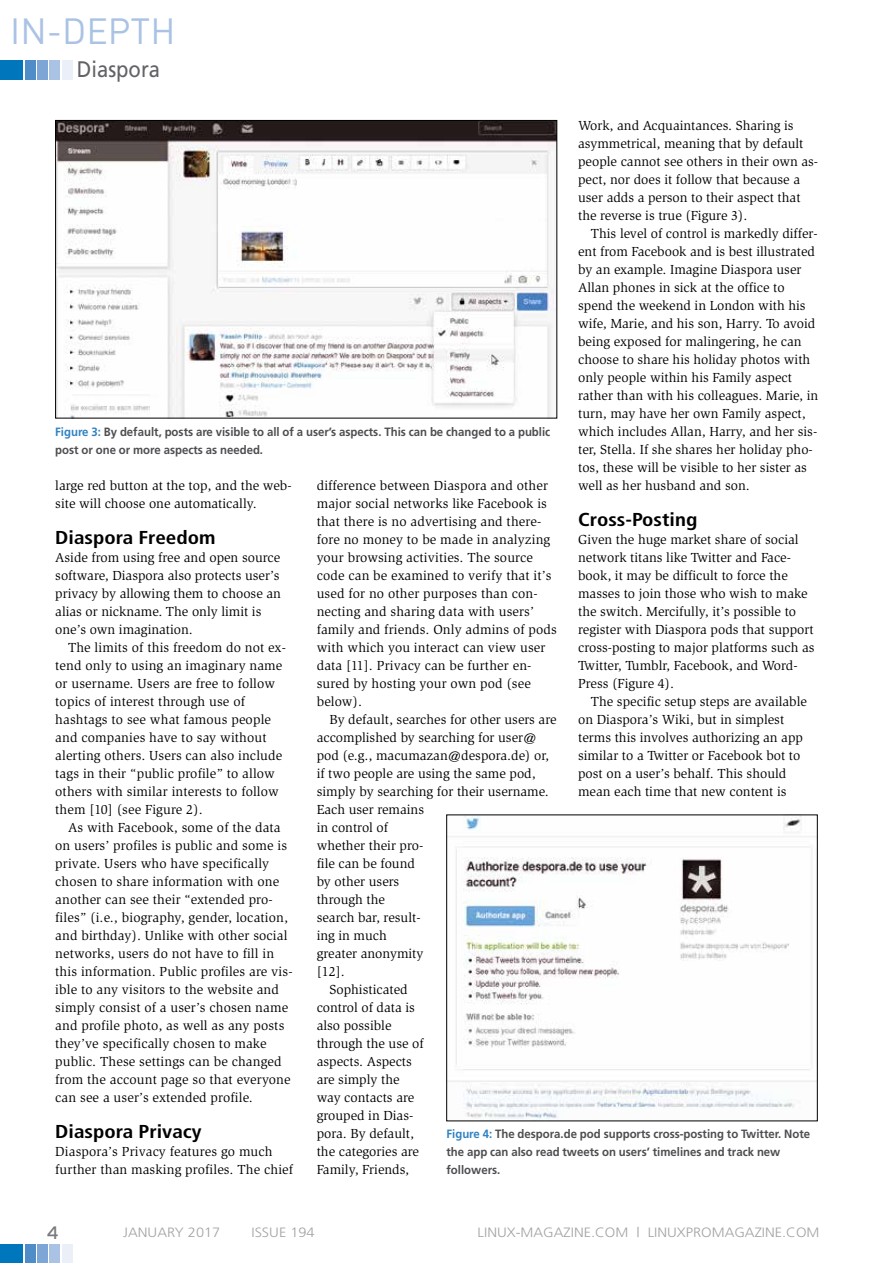
<style>
.page{position:relative;width:893px;height:1263px;background:#fff}
.page>*{position:absolute;margin:0;border:0;box-sizing:border-box;transform-origin:0 0}
.t1{font:36px "DIN";color:#aac3e4}
.t2{font:22.5px "Frutiger";color:#636267;scale:.9 1}
.t3{font:700 condensed 18.75px "Frutiger";color:#000;scale:1.13 1}
.t4{font:18px "Interstate";color:#79787d}
.t5{font:13.5px/18px "Slimbach";color:#000}
.t6{font:300 13.5px "Frutiger";color:#a3a3a7;scale:1.08 1}
.t7{font:700 12px/18px "Frutiger";color:#4e4d51;scale:.95 1}
.s1{color:#2f82c2}
</style>
<div class="page">
<img style="left:57px;top:122px;width:498px;height:294px">
<div style="left:55px;top:120px;width:502px;height:298px;border:1px solid #000"></div>
<img style="left:448px;top:817px;width:367px;height:302px">
<hr style="left:892px;top:638px;width:1px;height:625px;background:#fff9c5">
<div style="left:0;top:1244px;width:23px;height:19px;background:#0077bc"></div>
<div style="left:38px;top:1244px;width:10px;height:19px;background:#7da5d6"></div>
<div style="left:63px;top:1244px;width:10px;height:19px;background:#eaeff8"></div>
<div style="left:25px;top:1244px;width:10px;height:19px;background:#4f8dc8"></div>
<div style="left:50px;top:1244px;width:10px;height:19px;background:#aac3e4"></div>
<div style="left:0;top:61px;width:23px;height:19px;background:#0077bc"></div>
<div style="left:38px;top:61px;width:10px;height:19px;background:#7da5d6"></div>
<div style="left:63px;top:61px;width:10px;height:19px;background:#eaeff8"></div>
<div style="left:25px;top:61px;width:10px;height:19px;background:#4f8dc8"></div>
<div style="left:50px;top:61px;width:10px;height:19px;background:#aac3e4"></div>
<h1 class="t1" style="left:10px;top:9px;width:167px">IN-DEPTH</h1>
<h2 class="t2" style="left:77px;top:56px;width:94px">Diaspora</h2>
<p class="t5" style="left:578px;top:117px;width:242px">Work, and Acquaintances. Sharing is asymmetrical, meaning that by default people cannot see others in their own as&shy;pect, nor does it follow that because a user adds a person to their aspect that the reverse is true (Figure 3).</p>
<p class="t5" style="left:578px;top:225px;width:242px;text-indent:13px">This level of control is markedly differ&shy;ent from Facebook and is best illustrated by an example. Imagine Diaspora user Allan phones in sick at the office to spend the weekend in London with his wife, Marie, and his son, Harry. To avoid being exposed for malingering, he can choose to share his holiday photos with only people within his Family aspect rather than with his colleagues. Marie, in turn, may have her own Family aspect, which includes Allan, Harry, and her sis&shy;ter, Stella. If she shares her holiday pho&shy;tos, these will be visible to her sister as well as her husband and son.</p>
<h3 class="t3" style="left:578px;top:509px;width:107px">Cross-Posting</h3>
<p class="t5" style="left:578px;top:531px;width:238px">Given the huge market share of social network titans like Twitter and Face&shy;book, it may be difficult to force the masses to join those who wish to make the switch. Mercifully, it’s possible to register with Diaspora pods that support cross-posting to major platforms such as Twitter, Tumblr, Facebook, and Word-Press (Figure 4).</p>
<p class="t5" style="left:578px;top:693px;width:230px;text-indent:13px">The specific setup steps are available on Diaspora’s Wiki, but in simplest terms this involves authorizing an app similar to a Twitter or Facebook bot to post on a user’s behalf. This should mean each time that new content is</p>
<p class="t7" style="left:55px;top:423px;width:523px"><span class="s1">Figure 3:</span> By default, posts are visible to all of a user’s aspects. This can be changed to a public post or one or more aspects as needed.</p>
<p class="t5" style="left:317px;top:477px;width:242px">difference between Diaspora and other major social networks like Facebook is that there is no advertising and there&shy;fore no money to be made in analyzing your browsing activities. The source code can be examined to verify that it’s used for no other purposes than con&shy;necting and sharing data with users’ family and friends. Only admins of pods with which you interact can view user data [11]. Privacy can be further en&shy;sured by hosting your own pod (see below).</p>
<p class="t5" style="left:329px;top:711px;width:229px">By default, searches for other users are</p>
<p class="t5" style="left:317px;top:729px;width:221px">accomplished by searching for user@</p>
<p class="t5" style="left:317px;top:747px;width:234px">pod (e.g., macumazan@despora.de) or,</p>
<p class="t5" style="left:317px;top:765px;width:221px">if two people are using the same pod,</p>
<p class="t5" style="left:317px;top:783px;width:234px">simply by searching for their username.</p>
<p class="t5" style="left:317px;top:801px;width:109px">Each user remains</p>
<p class="t5" style="left:317px;top:819px;width:73px">in control of</p>
<p class="t5" style="left:317px;top:837px;width:108px">whether their pro-</p>
<p class="t5" style="left:317px;top:855px;width:100px">file can be found</p>
<p class="t5" style="left:317px;top:873px;width:84px">by other users</p>
<p class="t5" style="left:317px;top:891px;width:70px">through the</p>
<p class="t5" style="left:317px;top:909px;width:105px">search bar, result-</p>
<p class="t5" style="left:317px;top:927px;width:72px">ing in much</p>
<p class="t5" style="left:317px;top:945px;width:108px">greater anonymity</p>
<p class="t5" style="left:317px;top:963px;width:29px">[12].</p>
<p class="t5" style="left:329px;top:981px;width:80px">Sophisticated</p>
<p class="t5" style="left:317px;top:999px;width:100px">control of data is</p>
<p class="t5" style="left:317px;top:1017px;width:76px">also possible</p>
<p class="t5" style="left:317px;top:1035px;width:108px">through the use of</p>
<p class="t5" style="left:317px;top:1053px;width:97px">aspects. Aspects</p>
<p class="t5" style="left:317px;top:1071px;width:84px">are simply the</p>
<p class="t5" style="left:317px;top:1089px;width:99px">way contacts are</p>
<p class="t5" style="left:317px;top:1107px;width:98px">grouped in Dias-</p>
<p class="t5" style="left:317px;top:1125px;width:99px">pora. By default,</p>
<p class="t5" style="left:317px;top:1143px;width:104px">the categories are</p>
<p class="t5" style="left:317px;top:1161px;width:94px">Family, Friends,</p>
<p class="t5" style="left:55px;top:477px;width:238px">large red button at the top, and the web&shy;site will choose one automatically.</p>
<h3 class="t3" style="left:55px;top:527px;width:143px">Diaspora Freedom</h3>
<p class="t5" style="left:55px;top:549px;width:227px">Aside from using free and open source software, Diaspora also protects user’s privacy by allowing them to choose an alias or nickname. The only limit is one’s own imagination.</p>
<p class="t5" style="left:55px;top:639px;width:232px;text-indent:13px">The limits of this freedom do not ex&shy;tend only to using an imaginary name or username. Users are free to follow topics of interest through use of hashtags to see what famous people and companies have to say without alerting others. Users can also include tags in their “public profile” to allow others with similar interests to follow them [10] (see Figure 2).</p>
<p class="t5" style="left:55px;top:819px;width:239px;text-indent:13px">As with Facebook, some of the data on users’ profiles is public and some is private. Users who have specifically chosen to share information with one another can see their “extended pro&shy;files” (i.e., biography, gender, location, and birthday). Unlike with other social networks, users do not have to fill in this information. Public profiles are vis&shy;ible to any visitors to the website and simply consist of a user’s chosen name and profile photo, as well as any posts they’ve specifically chosen to make public. These settings can be changed from the account page so that everyone can see a user’s extended profile.</p>
<h3 class="t3" style="left:55px;top:1121px;width:131px">Diaspora Privacy</h3>
<p class="t5" style="left:55px;top:1143px;width:239px">Diaspora’s Privacy features go much further than masking profiles. The chief</p>
<p class="t7" style="left:446px;top:1125px;width:384px"><span class="s1">Figure 4:</span> The despora.de pod supports cross-posting to Twitter. Note the app can also read tweets on users’ timelines and track new followers.</p>
<h3 class="t4" style="left:47px;top:1222px;width:14px">4</h3>
<p class="t6" style="left:123px;top:1224px;width:91px">JANUARY 2017</p>
<p class="t6" style="left:251px;top:1224px;width:60px">ISSUE 194</p>
<p class="t6" style="left:478px;top:1224px;width:318px">LINUX-MAGAZINE.COM | LINUXPROMAGAZINE.COM</p>
</div>
